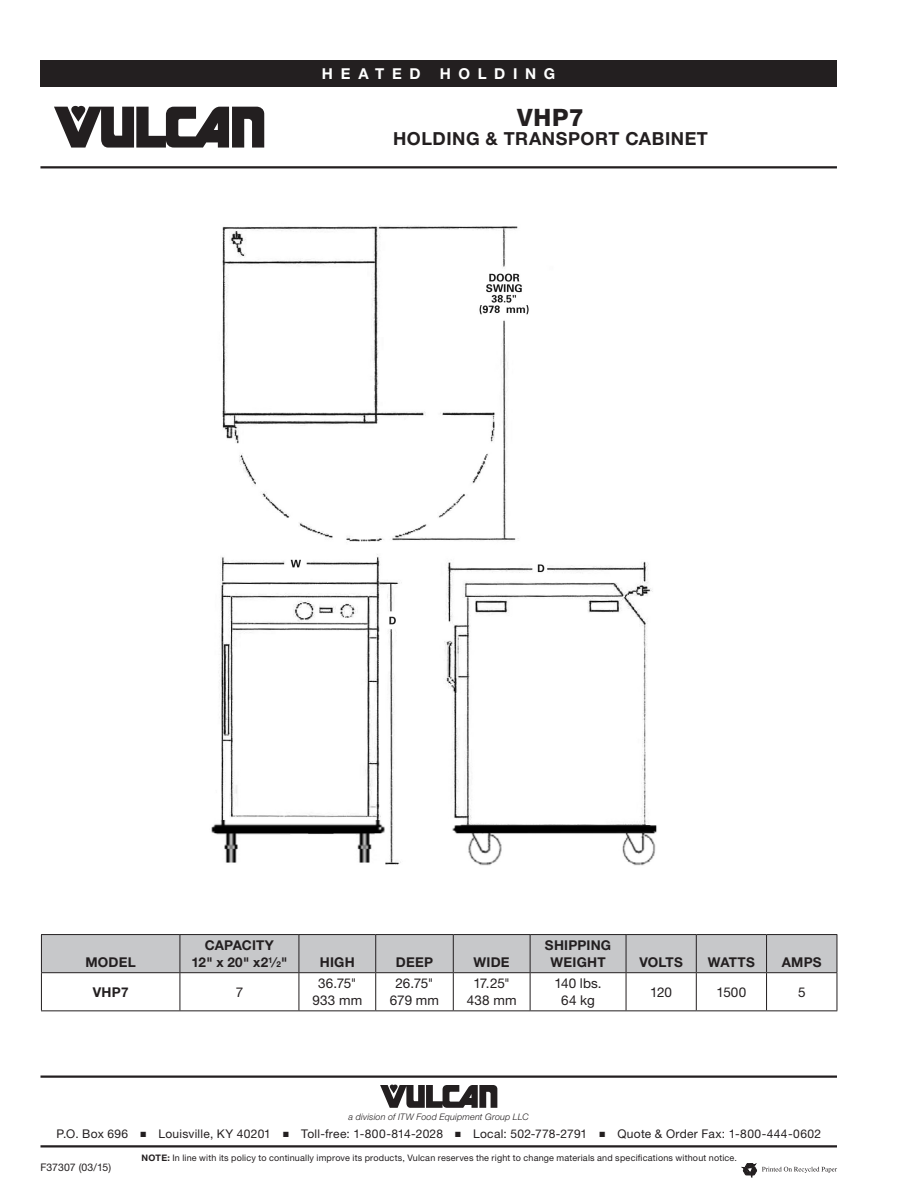
<style>
.page{position:relative;width:918px;height:1188px;background:#fff}
.page>*{position:absolute;margin:0;border:0;box-sizing:border-box;transform-origin:0 0}
.t1{font:800 24px "Helvetica Neue LT Std";color:#231f20}
.Title_Sub_1{font:700 18px "Helvetica Neue LT Std";letter-spacing:.03em;color:#231f20}
.t2{font:700 15px "Helvetica Neue LT Std";letter-spacing:.51em;color:#fff}
.Body_2_Align-Left{font:700 13.5px/16.5px "Helvetica Neue LT Std";letter-spacing:.015em;color:#231f20;text-align:center}
.Body_2_Align-Left-2{font:13.5px/16.5px "Helvetica Neue LT Std";letter-spacing:.005em;color:#231f20;text-align:center}
.t3{font:12px "Helvetica Neue LT Std";letter-spacing:.025em;color:#231f20}
.t4{font:10.5px "Helvetica Neue LT Std";color:#231f20}
.Body_2_Align-Left-3{font:9px "Helvetica Neue LT Std";letter-spacing:.02em;color:#231f20}
.t5{font:italic 300 9px "Helvetica Neue LT Std";letter-spacing:.02em;color:#231f20}
.s1{font-size:8.1px}
.s2{font-weight:700}
</style>
<div class="page">
<hr style="left:40px;top:1076px;width:797px;height:2px;background:#231f20">
<svg style="left:380px;top:1085px;width:117px;height:23px"></svg>
<hr style="left:40px;top:1145px;width:797px;height:3px;background:#231f20">
<div style="left:40px;top:60px;width:797px;height:27px;background:#231f20"></div>
<svg style="left:54px;top:106px;width:210px;height:42px"></svg>
<hr style="left:40px;top:166px;width:797px;height:2px;background:#231f20">
<svg style="left:742px;top:1163px;width:95px;height:15px"></svg>
<div style="left:42px;top:935px;width:795px;height:37px;background:#c7c8ca"></div>
<hr style="left:41px;top:934px;width:139px;height:1px;background:#231f20">
<hr style="left:41px;top:935px;width:1px;height:37px;background:#231f20">
<hr style="left:180px;top:934px;width:119px;height:1px;background:#231f20">
<hr style="left:180px;top:935px;width:1px;height:37px;background:#231f20">
<hr style="left:299px;top:934px;width:77px;height:1px;background:#231f20">
<hr style="left:299px;top:935px;width:1px;height:37px;background:#231f20">
<hr style="left:376px;top:934px;width:77px;height:1px;background:#231f20">
<hr style="left:375px;top:935px;width:1px;height:37px;background:#231f20">
<hr style="left:453px;top:934px;width:77px;height:1px;background:#231f20">
<hr style="left:453px;top:935px;width:1px;height:37px;background:#231f20">
<hr style="left:530px;top:934px;width:96px;height:1px;background:#231f20">
<hr style="left:530px;top:935px;width:1px;height:37px;background:#231f20">
<hr style="left:626px;top:934px;width:70px;height:1px;background:#231f20">
<hr style="left:626px;top:935px;width:1px;height:37px;background:#231f20">
<hr style="left:696px;top:934px;width:71px;height:1px;background:#231f20">
<hr style="left:696px;top:935px;width:1px;height:37px;background:#231f20">
<hr style="left:767px;top:934px;width:70px;height:1px;background:#231f20">
<hr style="left:766px;top:935px;width:1px;height:37px;background:#231f20">
<hr style="left:837px;top:935px;width:1px;height:37px;background:#231f20">
<hr style="left:41px;top:972px;width:139px;height:1px;background:#231f20">
<hr style="left:41px;top:973px;width:1px;height:37px;background:#231f20">
<hr style="left:180px;top:972px;width:119px;height:1px;background:#231f20">
<hr style="left:180px;top:973px;width:1px;height:37px;background:#231f20">
<hr style="left:299px;top:972px;width:77px;height:1px;background:#231f20">
<hr style="left:299px;top:973px;width:1px;height:37px;background:#231f20">
<hr style="left:376px;top:972px;width:77px;height:1px;background:#231f20">
<hr style="left:375px;top:973px;width:1px;height:37px;background:#231f20">
<hr style="left:453px;top:972px;width:77px;height:1px;background:#231f20">
<hr style="left:453px;top:973px;width:1px;height:37px;background:#231f20">
<hr style="left:530px;top:972px;width:96px;height:1px;background:#231f20">
<hr style="left:530px;top:973px;width:1px;height:37px;background:#231f20">
<hr style="left:626px;top:972px;width:70px;height:1px;background:#231f20">
<hr style="left:626px;top:973px;width:1px;height:37px;background:#231f20">
<hr style="left:696px;top:972px;width:71px;height:1px;background:#231f20">
<hr style="left:696px;top:973px;width:1px;height:37px;background:#231f20">
<hr style="left:767px;top:972px;width:70px;height:1px;background:#231f20">
<hr style="left:766px;top:973px;width:1px;height:37px;background:#231f20">
<hr style="left:837px;top:973px;width:1px;height:37px;background:#231f20">
<hr style="left:41px;top:1010px;width:139px;height:1px;background:#231f20">
<hr style="left:180px;top:1010px;width:119px;height:1px;background:#231f20">
<hr style="left:299px;top:1010px;width:77px;height:1px;background:#231f20">
<hr style="left:376px;top:1010px;width:77px;height:1px;background:#231f20">
<hr style="left:453px;top:1010px;width:77px;height:1px;background:#231f20">
<hr style="left:530px;top:1010px;width:96px;height:1px;background:#231f20">
<hr style="left:626px;top:1010px;width:70px;height:1px;background:#231f20">
<hr style="left:696px;top:1010px;width:71px;height:1px;background:#231f20">
<hr style="left:767px;top:1010px;width:70px;height:1px;background:#231f20">
<img style="left:211px;top:225px;width:446px;height:641px">
<h3 class="t2" style="left:322px;top:64px;width:100px">HEATED</h3>
<h3 class="t2" style="left:440px;top:64px;width:117px">HOLDING</h3>
<p class="t1" style="left:517px;top:103px;width:68px">VHP7</p>
<p class="Title_Sub_1" style="left:393px;top:128px;width:316px">HOLDING &amp; TRANSPORT CABINET</p>
<p class="Body_2_Align-Left" style="left:85px;top:953px;width:52px">MODEL</p>
<p class="Body_2_Align-Left" style="left:191px;top:937px;width:97px">CAPACITY<br>12" x 20" x2<sup>1</sup>⁄<span class="s1">2</span>"</p>
<p class="Body_2_Align-Left" style="left:320px;top:953px;width:36px">HIGH</p>
<p class="Body_2_Align-Left" style="left:396px;top:953px;width:39px">DEEP</p>
<p class="Body_2_Align-Left" style="left:474px;top:953px;width:38px">WIDE</p>
<p class="Body_2_Align-Left" style="left:545px;top:937px;width:68px">SHIPPING<br>WEIGHT</p>
<p class="Body_2_Align-Left" style="left:639px;top:953px;width:45px">VOLTS</p>
<p class="Body_2_Align-Left" style="left:708px;top:953px;width:48px">WATTS</p>
<p class="Body_2_Align-Left" style="left:782px;top:953px;width:41px">AMPS</p>
<p class="Body_2_Align-Left" style="left:93px;top:983px;width:37px">VHP7</p>
<p class="Body_2_Align-Left-2" style="left:236px;top:983px;width:9px">7</p>
<p class="Body_2_Align-Left-2" style="left:312px;top:975px;width:51px">36.75"<br>933 mm</p>
<p class="Body_2_Align-Left-2" style="left:390px;top:975px;width:51px">26.75"<br>679 mm</p>
<p class="Body_2_Align-Left-2" style="left:467px;top:975px;width:51px">17.25"<br>438 mm</p>
<p class="Body_2_Align-Left-2" style="left:554px;top:975px;width:49px">140 lbs.<br>64 kg</p>
<p class="Body_2_Align-Left-2" style="left:650px;top:983px;width:23px">120</p>
<p class="Body_2_Align-Left-2" style="left:717px;top:983px;width:31px">1500</p>
<p class="Body_2_Align-Left-2" style="left:798px;top:983px;width:9px">5</p>
<p class="t5" style="left:349px;top:1111px;width:182px">a division of ITW Food Equipment Group LLC</p>
<p class="t3" style="left:56px;top:1127px;width:766px">P.O. Box 696 ■ Louisville, KY 40201 ■ Toll-free: 1-800-814-2028 ■ Local: 502-778-2791 ■ Quote &amp; Order Fax: 1-800-444-0602</p>
<p class="t4" style="left:40px;top:1161px;width:72px">F37307 (03/15)</p>
<p class="Body_2_Align-Left-3" style="left:142px;top:1152px;width:597px"><span class="s2">NOTE:</span> In line with its policy to continually improve its products, Vulcan reserves the right to change materials and specifications without notice.</p>
</div>
